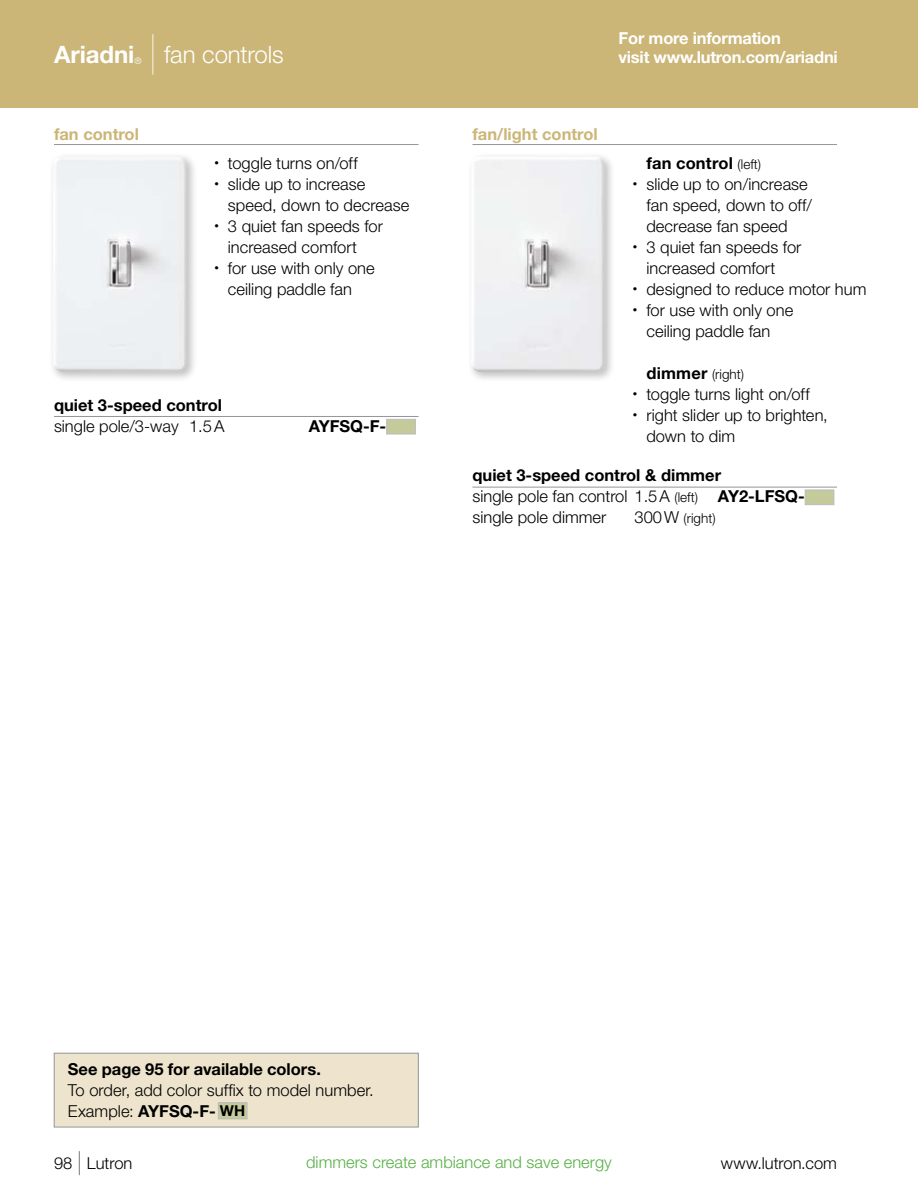
<style>
.page{position:relative;width:918px;height:1188px;background:#fff}
.page>*{position:absolute;margin:0;border:0;box-sizing:border-box;transform-origin:0 0}
.t1{font:300 24px "Helvetica Neue LT Std";letter-spacing:-.005em;color:#fff}
.t2{font:700 24px "Helvetica Neue LT Std";letter-spacing:-.005em;color:#fff}
.t3{font:300 16.5px/21px "Helvetica Neue LT Std";color:#000}
.t4{font:700 16.5px "Helvetica Neue LT Std";color:#000}
.t5{font:700 16.5px/19.5px "Helvetica Neue LT Std";letter-spacing:-.015em;color:#fff}
.t6{font:300 16.5px "Helvetica Neue LT Std";color:#56b145}
.t7{font:700 16.5px "Helvetica Neue LT Std";color:#cbb677}
.t8{font:300 13.5px "Helvetica Neue LT Std";color:#000}
.t9{font:300 9px "Helvetica Neue LT Std";color:#fff}
.s1{font-weight:200;font-size:40.5px}
.s2{font-size:9px}
.s3{font-weight:300;font-size:13.5px}
.s4{font-weight:700;font-size:16.5px}
.s5{font-weight:700}
.s6{font-size:13.5px}
.s7{font-size:16.5px}
.s8{font-weight:700;font-size:15px}
.s9{font-weight:200;font-size:24px}
</style>
<div class="page">
<div style="left:0;top:0;width:918px;height:108px;background:#cbb677"></div>
<div style="left:54px;top:1053px;width:364px;height:74px;background:#eee4cd"></div>
<div style="left:218px;top:1103px;width:29px;height:16px;background:#c5ca9b"></div>
<div style="left:218px;top:1102px;width:29px;height:17px;border:1px solid #bcbdc0"></div>
<div style="left:54px;top:1053px;width:364px;height:74px;border:1px solid #939598"></div>
<img style="left:52px;top:157px;width:142px;height:222px">
<hr style="left:54px;top:144px;width:364px;height:1px;background:#939598">
<hr style="left:54px;top:416px;width:364px;height:1px;background:#939598">
<div style="left:386px;top:419px;width:30px;height:15px;background:#c5ca9b;border:1px solid #bcbdc0"></div>
<img style="left:471px;top:157px;width:141px;height:222px">
<hr style="left:472px;top:144px;width:365px;height:1px;background:#939598">
<hr style="left:472px;top:487px;width:365px;height:1px;background:#939598">
<div style="left:805px;top:490px;width:29px;height:15px;background:#c5ca9b;border:1px solid #bcbdc0"></div>
<h1 class="t2" style="left:54px;top:40px;width:82px">Ariadni</h1>
<p class="t9" style="left:135px;top:55px;width:9px">®</p>
<h1 class="t1" style="left:148px;top:40px;width:137px"><span class="s1">|</span> fan controls</h1>
<p class="t7" style="left:54px;top:124px;width:86px">fan control</p>
<p class="t3" style="left:214px;top:152px;width:145px"><span class="s2">•</span> toggle turns on/off</p>
<p class="t3" style="left:228px;top:173px;width:183px;text-indent:-13px"><span class="s2">•</span> slide up to increase speed, down to decrease</p>
<p class="t3" style="left:228px;top:215px;width:157px;text-indent:-13px"><span class="s2">•</span> 3 quiet fan speeds for increased comfort</p>
<p class="t3" style="left:214px;top:257px;width:162px;text-align:center"><span class="s2">•</span> for use with only one ceiling paddle fan</p>
<p class="t4" style="left:54px;top:395px;width:170px">quiet 3-speed control</p>
<p class="t3" style="left:54px;top:415px;width:172px">single pole/3-way 1.5A</p>
<p class="t4" style="left:309px;top:416px;width:79px">AYFSQ-F-</p>
<p class="t5" style="left:619px;top:28px;width:221px">For more information<br>visit www.lutron.com/ariadni</p>
<p class="t7" style="left:472px;top:124px;width:127px">fan/light control</p>
<p class="t4" style="left:646px;top:152px;width:116px">fan control <span class="s3">(left)</span></p>
<p class="t3" style="left:646px;top:173px;width:167px;text-indent:-13px"><span class="s2">•</span> slide up to on/increase fan speed, down to off/ decrease fan speed</p>
<p class="t3" style="left:646px;top:236px;width:157px;text-indent:-13px"><span class="s2">•</span> 3 quiet fan speeds for increased comfort</p>
<p class="t3" style="left:633px;top:278px;width:235px"><span class="s2">•</span> designed to reduce motor hum</p>
<p class="t3" style="left:633px;top:299px;width:162px;text-align:center"><span class="s2">•</span> for use with only one ceiling paddle fan</p>
<p class="t8" style="left:646px;top:366px;width:99px"><span class="s4">dimmer</span> (right)</p>
<p class="t3" style="left:633px;top:383px;width:178px"><span class="s2">•</span> toggle turns light on/off</p>
<p class="t3" style="left:646px;top:404px;width:183px;text-indent:-13px"><span class="s2">•</span> right slider up to brighten, down to dim</p>
<p class="t3" style="left:472px;top:465px;width:334px"><span class="s5">quiet 3-speed control &amp; dimmer<br></span>single pole fan control 1.5A <span class="s6">(left)</span> <span class="s5">AY2-LFSQ&shy;</span>single pole dimmer</p>
<p class="t8" style="left:634px;top:510px;width:83px"><span class="s7">300W</span> (right)</p>
<p class="t4" style="left:68px;top:1059px;width:255px">See page 95 for available colors.</p>
<p class="t3" style="left:68px;top:1079px;width:307px">To order, add color suffix to model number.<br>Example: <span class="s5">AYFSQ-F-</span> <span class="s8">WH</span></p>
<p class="t3" style="left:54px;top:1152px;width:80px">98 <span class="s9">|</span> Lutron</p>
<p class="t6" style="left:306px;top:1152px;width:307px">dimmers create ambiance and save energy</p>
<p class="t3" style="left:721px;top:1152px;width:118px">www.lutron.com</p>
</div>
